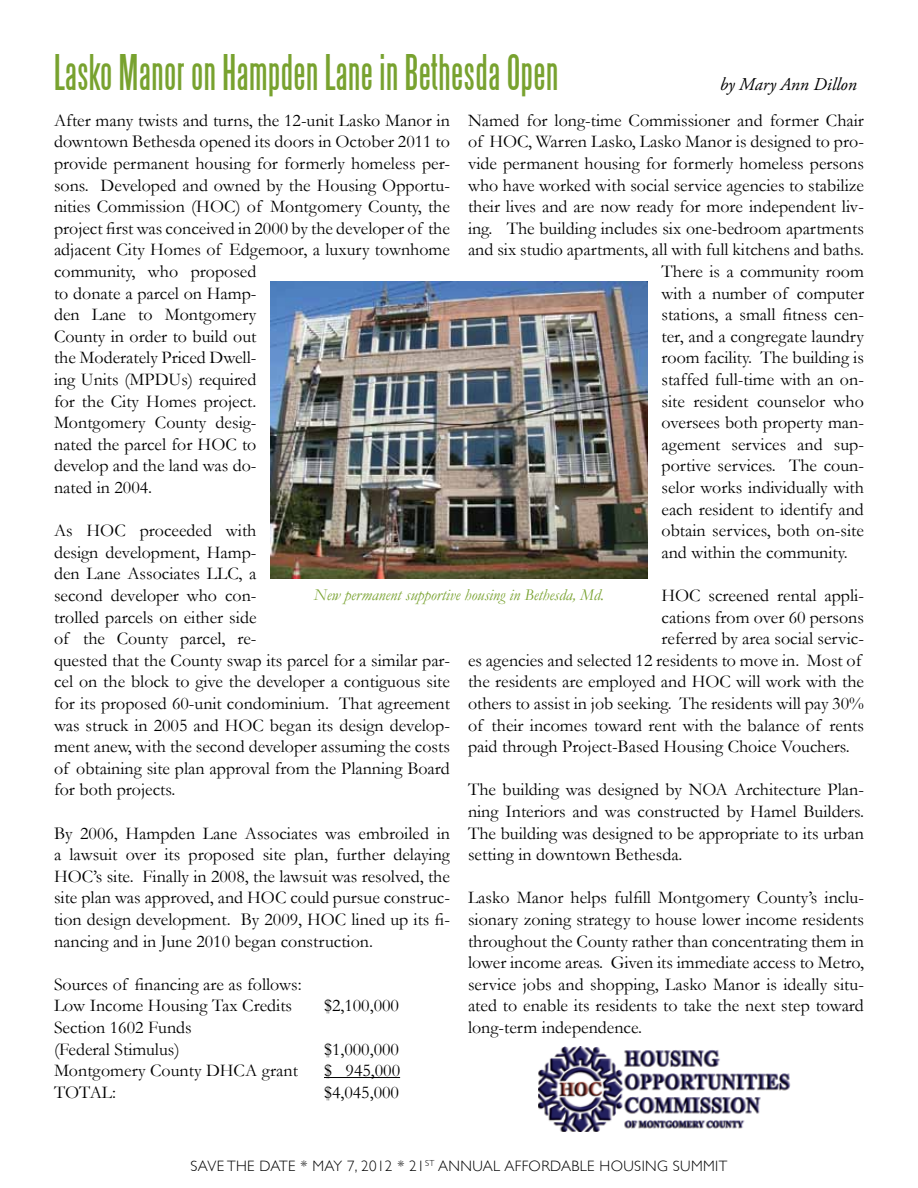
<style>
.page{position:relative;width:918px;height:1188px;background:#fff}
.page>*{position:absolute;margin:0;border:0;box-sizing:border-box;transform-origin:0 0}
.t1{font:45px "Steelfish";letter-spacing:.01em;color:#78a22f}
.t2{font:18px/21.6px "Garamond";color:#000}
.t3{font:italic 18px "Adobe Garamond Pro";color:#000}
.t4{font:italic 16.5px "Garamond";color:#78a22f}
.t5{font:300 15px "Gill Sans";letter-spacing:.025em;color:#000}
</style>
<div class="page">
<hr style="left:324px;top:1077px;width:76px;height:1px;background:#000">
<img style="left:270px;top:282px;width:378px;height:297px">
<img style="left:538px;top:1047px;width:253px;height:85px">
<h1 class="t1" style="left:54px;top:49px;width:506px">Lasko Manor on Hampden Lane in Bethesda Open</h1>
<p class="t3" style="left:720px;top:73px;width:138px">by Mary Ann Dillon</p>
<p class="t2" style="left:54px;top:109px;width:398px">After many twists and turns, the 12-unit Lasko Manor in downtown Bethesda opened its doors in October 2011 to provide permanent housing for formerly homeless per&shy;sons. Developed and owned by the Housing Opportu&shy;nities Commission (HOC) of Montgomery County, the project first was conceived in 2000 by the developer of the adjacent City Homes of Edgemoor, a luxury townhome community, who proposed<br>to donate a parcel on Hamp-<br>den Lane to Montgomery<br>County in order to build out<br>the Moderately Priced Dwell-<br>ing Units (MPDUs) required<br>for the City Homes project.<br>Montgomery County desig-<br>nated the parcel for HOC to<br>develop and the land was do-<br>nated in 2004.</p>
<p class="t2" style="left:54px;top:520px;width:398px">As HOC proceeded with<br>design development, Hamp-<br>den Lane Associates LLC, a<br>second developer who con-<br>trolled parcels on either side<br>of the County parcel, re-<br>quested that the County swap its parcel for a similar par&shy;cel on the block to give the developer a contiguous site for its proposed 60-unit condominium. That agreement was struck in 2005 and HOC began its design develop&shy;ment anew, with the second developer assuming the costs of obtaining site plan approval from the Planning Board for both projects.</p>
<p class="t2" style="left:54px;top:822px;width:398px;text-align:justify">By 2006, Hampden Lane Associates was embroiled in a lawsuit over its proposed site plan, further delaying HOC’s site. Finally in 2008, the lawsuit was resolved, the site plan was approved, and HOC could pursue construc&shy;tion design development. By 2009, HOC lined up its fi&shy;nancing and in June 2010 began construction.</p>
<p class="t2" style="left:54px;top:973px;width:249px">Sources of financing are as follows:<br>Low Income Housing Tax Credits</p>
<p class="t2" style="left:468px;top:109px;width:397px">Named for long-time Commissioner and former Chair</p>
<p class="t2" style="left:468px;top:131px;width:397px">of HOC, Warren Lasko, Lasko Manor is designed to pro-</p>
<p class="t2" style="left:468px;top:152px;width:397px">vide permanent housing for formerly homeless persons</p>
<p class="t2" style="left:468px;top:174px;width:397px">who have worked with social service agencies to stabilize</p>
<p class="t2" style="left:468px;top:196px;width:397px">their lives and are now ready for more independent liv-</p>
<p class="t2" style="left:468px;top:217px;width:397px">ing. The building includes six one-bedroom apartments</p>
<p class="t2" style="left:468px;top:239px;width:397px">and six studio apartments, all with full kitchens and baths.</p>
<p class="t2" style="left:662px;top:260px;width:204px">There is a community room</p>
<p class="t2" style="left:662px;top:282px;width:204px">with a number of computer</p>
<p class="t2" style="left:662px;top:304px;width:204px">stations, a small fitness cen-</p>
<p class="t2" style="left:662px;top:325px;width:204px">ter, and a congregate laundry</p>
<p class="t2" style="left:662px;top:347px;width:204px">room facility. The building is</p>
<p class="t2" style="left:662px;top:368px;width:204px">staffed full-time with an on-</p>
<p class="t2" style="left:662px;top:390px;width:204px">site resident counselor who</p>
<p class="t2" style="left:662px;top:412px;width:204px">oversees both property man-</p>
<p class="t2" style="left:662px;top:433px;width:204px">agement services and sup-</p>
<p class="t2" style="left:662px;top:455px;width:204px">portive services. The coun-</p>
<p class="t2" style="left:662px;top:476px;width:204px">selor works individually with</p>
<p class="t2" style="left:662px;top:498px;width:204px">each resident to identify and</p>
<p class="t2" style="left:662px;top:520px;width:204px">obtain services, both on-site</p>
<p class="t2" style="left:662px;top:541px;width:188px">and within the community.</p>
<p class="t2" style="left:662px;top:584px;width:204px">HOC screened rental appli-</p>
<p class="t2" style="left:662px;top:606px;width:204px">cations from over 60 persons</p>
<p class="t2" style="left:662px;top:628px;width:204px">referred by area social servic-</p>
<p class="t2" style="left:468px;top:649px;width:395px">es agencies and selected 12 residents to move in. Most of</p>
<p class="t2" style="left:468px;top:671px;width:398px">the residents are employed and HOC will work with the</p>
<p class="t2" style="left:468px;top:692px;width:398px">others to assist in job seeking. The residents will pay 30%</p>
<p class="t2" style="left:468px;top:714px;width:398px">of their incomes toward rent with the balance of rents</p>
<p class="t2" style="left:468px;top:736px;width:383px">paid through Project-Based Housing Choice Vouchers.</p>
<p class="t2" style="left:468px;top:779px;width:397px;text-align:justify">The building was designed by NOA Architecture Plan&shy;ning Interiors and was constructed by Hamel Builders.<br>The building was designed to be appropriate to its urban setting in downtown Bethesda.</p>
<p class="t2" style="left:468px;top:887px;width:397px;text-align:justify">Lasko Manor helps fulfill Montgomery County’s inclu&shy;sionary zoning strategy to house lower income residents throughout the County rather than concentrating them in lower income areas. Given its immediate access to Metro, service jobs and shopping, Lasko Manor is ideally situ&shy;ated to enable its residents to take the next step toward long-term independence.</p>
<p class="t4" style="left:314px;top:585px;width:292px">New permanent supportive housing in Bethesda, Md.</p>
<p class="t2" style="left:324px;top:995px;width:77px">$2,100,000</p>
<p class="t2" style="left:54px;top:1016px;width:139px">Section 1602 Funds (Federal Stimulus)</p>
<p class="t2" style="left:324px;top:1038px;width:77px">$1,000,000</p>
<p class="t2" style="left:54px;top:1060px;width:245px">Montgomery County DHCA grant</p>
<p class="t2" style="left:324px;top:1060px;width:78px">$ 945,000</p>
<p class="t2" style="left:54px;top:1081px;width:64px">TOTAL:</p>
<p class="t2" style="left:324px;top:1081px;width:77px">$4,045,000</p>
<p class="t5" style="left:191px;top:1158px;width:534px">SAVE THE DATE * MAY 7, 2012 * 21<sup>ST</sup> ANNUAL AFFORDABLE HOUSING SUMM IT</p>
</div>
